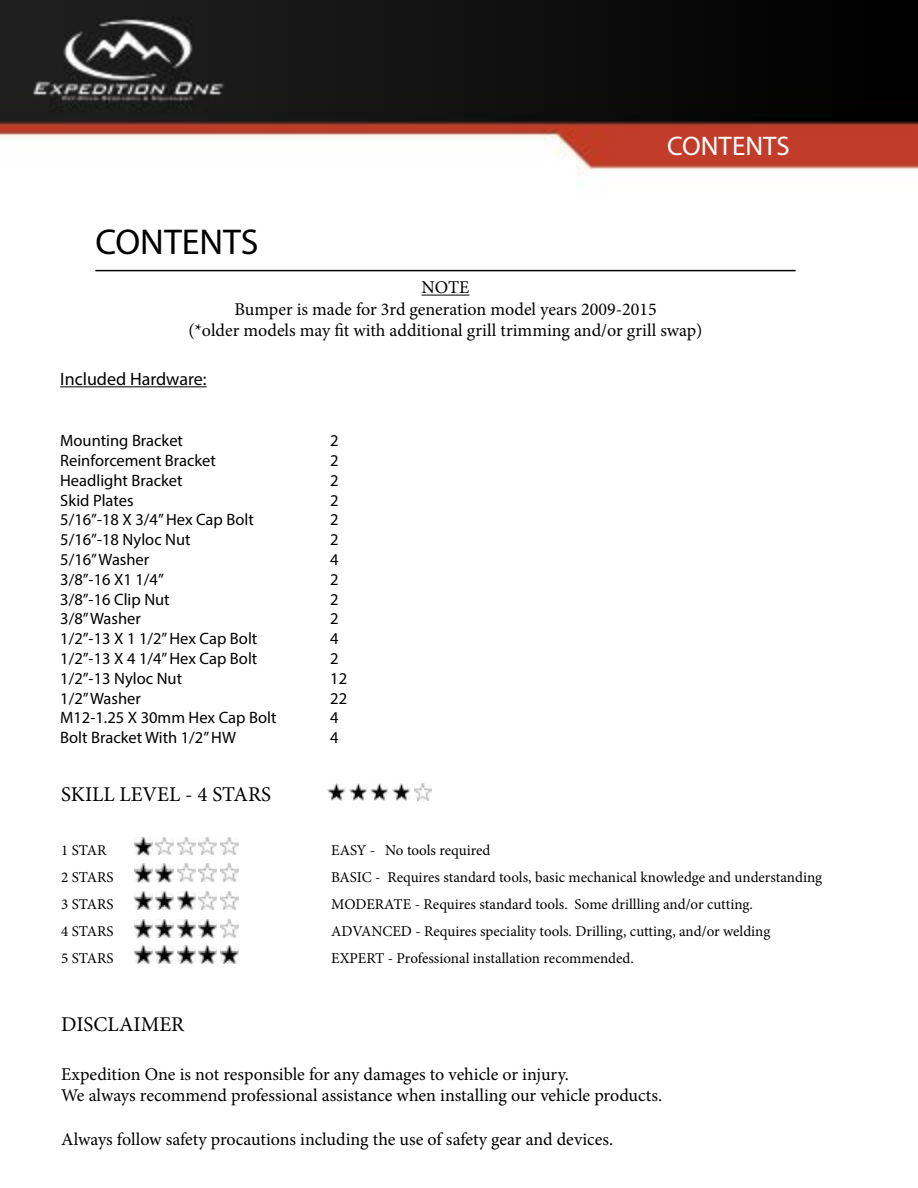
<style>
.page{position:relative;width:918px;height:1188px;background:#fff}
.page>*{position:absolute;margin:0;border:0;box-sizing:border-box;transform-origin:0 0}
.t1{font:36px "Myriad Pro";color:#000}
.t2{font:27px "Myriad Pro";color:#fff}
.t3{font:21px "Minion Pro";color:#000}
.t4{font:18px/21.6px "Minion Pro";color:#000;text-align:center}
.t5{font:18px "Myriad Pro";color:#000}
.t6{font:16.5px "Myriad Pro";color:#000}
.t7{font:15px "Minion Pro";color:#000}
</style>
<div class="page">
<hr style="left:95px;top:270px;width:701px;height:1px;background:#000">
<img style="left:0;top:0;width:918px;height:176px">
<hr style="left:60px;top:386px;width:147px;height:1px;background:#000">
<hr style="left:422px;top:295px;width:47px;height:1px;background:#000">
<img style="left:134px;top:837px;width:18px;height:18px">
<img style="left:156px;top:837px;width:18px;height:18px">
<img style="left:177px;top:837px;width:18px;height:18px">
<img style="left:199px;top:837px;width:18px;height:18px">
<img style="left:220px;top:837px;width:18px;height:18px">
<img style="left:177px;top:863px;width:18px;height:18px">
<img style="left:199px;top:863px;width:18px;height:18px">
<img style="left:220px;top:863px;width:18px;height:18px">
<img style="left:177px;top:891px;width:18px;height:18px">
<img style="left:199px;top:891px;width:18px;height:18px">
<img style="left:220px;top:891px;width:18px;height:18px">
<img style="left:134px;top:919px;width:18px;height:18px">
<img style="left:156px;top:919px;width:18px;height:18px">
<img style="left:177px;top:919px;width:18px;height:18px">
<img style="left:199px;top:919px;width:18px;height:18px">
<img style="left:220px;top:919px;width:18px;height:18px">
<img style="left:134px;top:946px;width:18px;height:18px">
<img style="left:156px;top:946px;width:18px;height:18px">
<img style="left:177px;top:946px;width:18px;height:18px">
<img style="left:199px;top:946px;width:18px;height:18px">
<img style="left:220px;top:946px;width:18px;height:18px">
<img style="left:134px;top:864px;width:18px;height:18px">
<img style="left:134px;top:892px;width:18px;height:18px">
<img style="left:156px;top:864px;width:18px;height:18px">
<img style="left:156px;top:892px;width:18px;height:18px">
<img style="left:414px;top:783px;width:18px;height:18px">
<img style="left:328px;top:783px;width:18px;height:18px">
<img style="left:371px;top:783px;width:18px;height:18px">
<img style="left:392px;top:783px;width:18px;height:18px">
<img style="left:350px;top:783px;width:18px;height:18px">
<h1 class="t1" style="left:95px;top:220px;width:165px">CONTENTS</h1>
<h2 class="t2" style="left:667px;top:129px;width:124px">CONTENTS</h2>
<p class="t4" style="left:188px;top:277px;width:516px">NOTE<br>Bumper is made for 3rd generation model years 2009-2015<br>(*older models may fit with additional grill trimming and/or grill swap)</p>
<p class="t5" style="left:60px;top:368px;width:148px">Included Hardware:</p>
<p class="t6" style="left:60px;top:431px;width:124px">Mounting Bracket</p>
<p class="t6" style="left:330px;top:431px;width:10px">2</p>
<p class="t6" style="left:60px;top:450px;width:157px">Reinforcement Bracket</p>
<p class="t6" style="left:330px;top:450px;width:10px">2</p>
<p class="t6" style="left:60px;top:470px;width:124px">Headlight Bracket</p>
<p class="t6" style="left:330px;top:470px;width:10px">2</p>
<p class="t6" style="left:60px;top:490px;width:75px">Skid Plates</p>
<p class="t6" style="left:330px;top:490px;width:10px">2</p>
<p class="t6" style="left:60px;top:510px;width:195px">5/16”-18 X 3/4” Hex Cap Bolt</p>
<p class="t6" style="left:330px;top:510px;width:10px">2</p>
<p class="t6" style="left:60px;top:530px;width:132px">5/16”-18 Nyloc Nut</p>
<p class="t6" style="left:330px;top:530px;width:10px">2</p>
<p class="t6" style="left:60px;top:549px;width:91px">5/16” Washer</p>
<p class="t6" style="left:330px;top:549px;width:10px">4</p>
<p class="t6" style="left:60px;top:569px;width:105px">3/8”-16 X1 1/4”</p>
<p class="t6" style="left:330px;top:569px;width:10px">2</p>
<p class="t6" style="left:60px;top:589px;width:111px">3/8”-16 Clip Nut</p>
<p class="t6" style="left:330px;top:589px;width:10px">2</p>
<p class="t6" style="left:60px;top:609px;width:82px">3/8” Washer</p>
<p class="t6" style="left:330px;top:609px;width:10px">2</p>
<p class="t6" style="left:60px;top:629px;width:199px">1/2”-13 X 1 1/2” Hex Cap Bolt</p>
<p class="t6" style="left:330px;top:629px;width:10px">4</p>
<p class="t6" style="left:60px;top:648px;width:199px">1/2”-13 X 4 1/4” Hex Cap Bolt</p>
<p class="t6" style="left:330px;top:648px;width:10px">2</p>
<p class="t6" style="left:60px;top:668px;width:123px">1/2”-13 Nyloc Nut</p>
<p class="t6" style="left:330px;top:668px;width:18px">12</p>
<p class="t6" style="left:60px;top:688px;width:82px">1/2” Washer</p>
<p class="t6" style="left:330px;top:688px;width:18px">22</p>
<p class="t6" style="left:60px;top:708px;width:218px">M12-1.25 X 30mm Hex Cap Bolt</p>
<p class="t6" style="left:330px;top:708px;width:10px">4</p>
<p class="t6" style="left:60px;top:728px;width:177px">Bolt Bracket With 1/2” HW</p>
<p class="t6" style="left:330px;top:728px;width:10px">4</p>
<p class="t3" style="left:61px;top:780px;width:211px">SKILL LEVEL - 4 STARS</p>
<p class="t7" style="left:61px;top:840px;width:47px">1 STAR</p>
<p class="t7" style="left:331px;top:840px;width:161px">EASY - No tools required</p>
<p class="t7" style="left:61px;top:867px;width:54px">2 STARS</p>
<p class="t7" style="left:331px;top:867px;width:492px">BASIC - Requires standard tools, basic mechanical knowledge and understanding</p>
<p class="t7" style="left:61px;top:894px;width:54px">3 STARS</p>
<p class="t7" style="left:331px;top:894px;width:423px">MODERATE - Requires standard tools. Some drillling and/or cutting.</p>
<p class="t7" style="left:61px;top:921px;width:54px">4 STARS</p>
<p class="t7" style="left:331px;top:921px;width:441px">ADVANCED - Requires speciality tools. Drilling, cutting, and/or welding</p>
<p class="t7" style="left:61px;top:948px;width:54px">5 STARS</p>
<p class="t7" style="left:331px;top:948px;width:304px">EXPERT - Professional installation recommended.</p>
<p class="t3" style="left:61px;top:1010px;width:125px">DISCLAIMER</p>
<p class="t4" style="left:61px;top:1063px;width:602px;text-align:left">Expedition One is not responsible for any damages to vehicle or injury.<br>We always recommend professional assistance when installing our vehicle products.</p>
<p class="t4" style="left:61px;top:1128px;width:554px">Always follow safety procautions including the use of safety gear and devices.</p>
</div>
